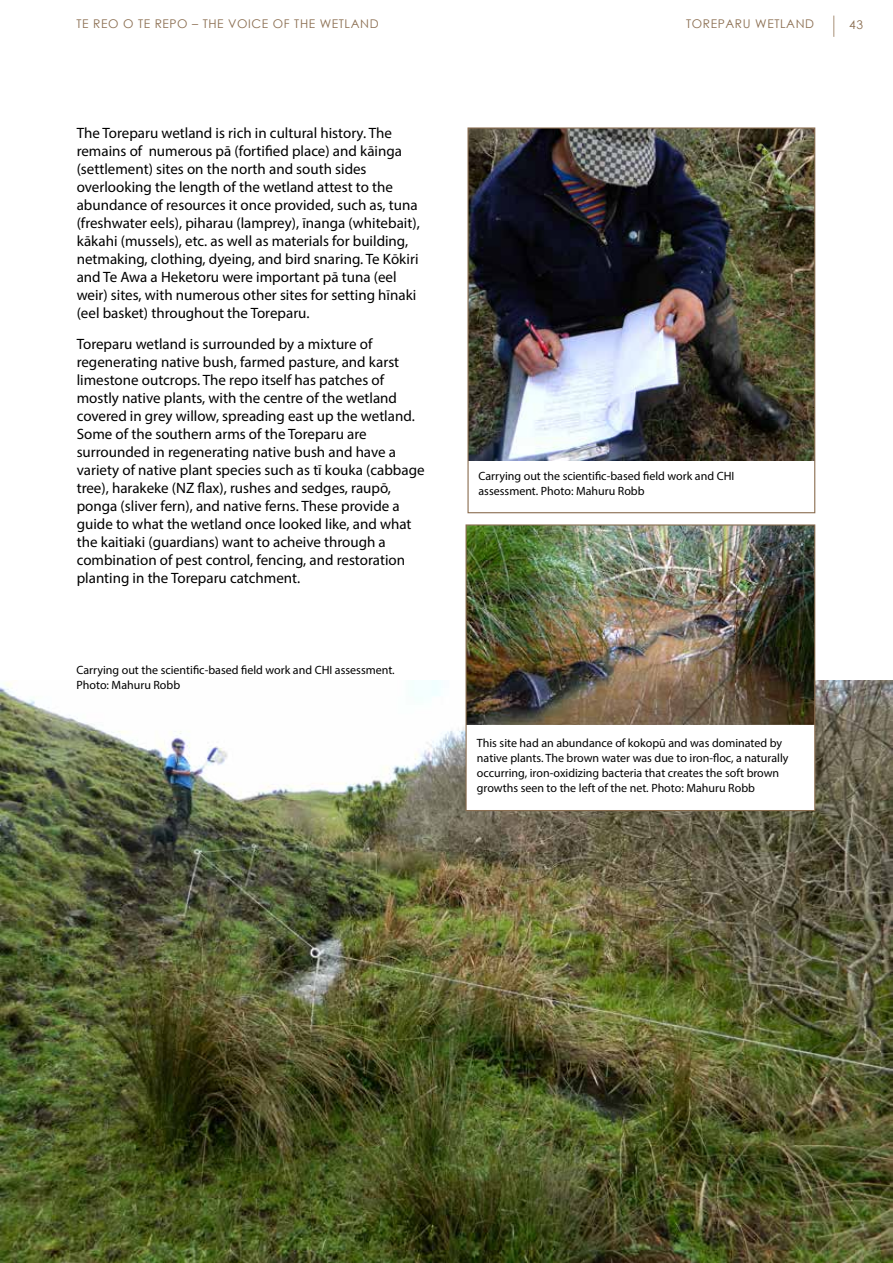
<style>
.page{position:relative;width:893px;height:1263px;background:#fff}
.page>*{position:absolute;margin:0;border:0;box-sizing:border-box;transform-origin:0 0}
.t1{font:15px/18px "Myriad Pro";color:#000}
.t2{font:12px/15px "Myriad Pro";color:#000}
.t3{font:12px "Century Gothic";letter-spacing:.05em;color:#8b6e51}
</style>
<div class="page">
<svg style="left:833px;top:16px;width:1px;height:21px"></svg>
<img style="left:469px;top:129px;width:344px;height:332px">
<div style="left:467px;top:127px;width:348px;height:386px;border:1px solid #8b6e51"></div>
<img style="left:0;top:681px;width:893px;height:582px">
<div style="left:466px;top:525px;width:349px;height:285px;background:#fff"></div>
<img style="left:467px;top:526px;width:346px;height:198px">
<div style="left:465px;top:524px;width:350px;height:287px;border:1px solid #8b6e51"></div>
<p class="t3" style="left:77px;top:15px;width:304px">TE REO O TE REPO – THE VOICE OF THE WETLAND</p>
<p class="t3" style="left:686px;top:15px;width:130px">TOREPARU WETLAND</p>
<p class="t3" style="left:849px;top:17px;width:15px">43</p>
<p class="t1" style="left:77px;top:124px;width:345px">The Toreparu wetland is rich in cultural history. The remains of numerous pā (fortified place) and kāinga (settlement) sites on the north and south sides overlooking the length of the wetland attest to the abundance of resources it once provided, such as, tuna (freshwater eels), piharau (lamprey), īnanga (whitebait), kākahi (mussels), etc. as well as materials for building, netmaking, clothing, dyeing, and bird snaring. Te Kōkiri and Te Awa a Heketoru were important pā tuna (eel weir) sites, with numerous other sites for setting hīnaki (eel basket) throughout the Toreparu.</p>
<p class="t1" style="left:77px;top:335px;width:349px">Toreparu wetland is surrounded by a mixture of regenerating native bush, farmed pasture, and karst limestone outcrops. The repo itself has patches of mostly native plants, with the centre of the wetland covered in grey willow, spreading east up the wetland.<br>Some of the southern arms of the Toreparu are surrounded in regenerating native bush and have a variety of native plant species such as tī kouka (cabbage tree), harakeke (NZ flax), rushes and sedges, raupō, ponga (sliver fern), and native ferns. These provide a guide to what the wetland once looked like, and what the kaitiaki (guardians) want to acheive through a combination of pest control, fencing, and restoration planting in the Toreparu catchment.</p>
<p class="t2" style="left:77px;top:662px;width:320px">Carrying out the scientific-based field work and CHI assessment.<br>Photo: Mahuru Robb</p>
<p class="t2" style="left:478px;top:469px;width:257px">Carrying out the scientific-based field work and CHI assessment. Photo: Mahuru Robb</p>
<p class="t2" style="left:477px;top:735px;width:313px">This site had an abundance of kokopū and was dominated by native plants. The brown water was due to iron-floc, a naturally occurring, iron-oxidizing bacteria that creates the soft brown growths seen to the left of the net. Photo: Mahuru Robb</p>
</div>
